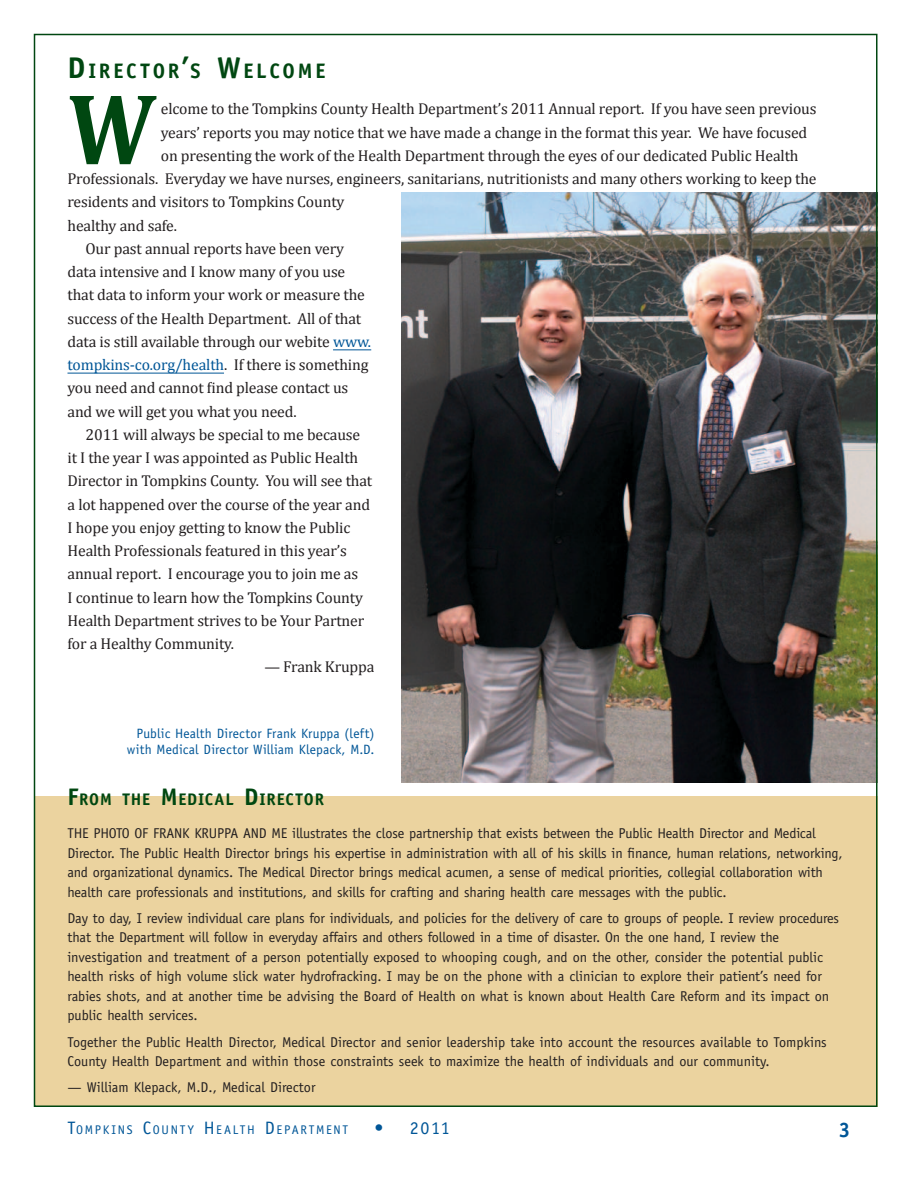
<style>
.page{position:relative;width:918px;height:1188px;background:#fff}
.page>*{position:absolute;margin:0;border:0;box-sizing:border-box;transform-origin:0 0}
.t1{font:700 101.85px "Cambria";color:#004711;scale:.9 1}
.t2{font:700 21px "Officina Sans";letter-spacing:.13em;color:#004711}
.t3{font:700 21px "Officina Sans";color:#005697}
.t4{font:18px "Officina Sans";color:#005697}
.t5{font:700 16.8px "Officina Sans";letter-spacing:.045em;color:#004711}
.t6{font:15.75px "Cambria";letter-spacing:-.01em;color:#231f20}
.t7{font:15.75px "Cambria";letter-spacing:-.01em;color:#005697}
.t8{font:14.25px/19.5px "Officina Sans";letter-spacing:-.01em;color:#231f20}
.t9{font:13.5px/16.2px "Officina Sans";letter-spacing:.015em;color:#005697;text-align:right}
.t10{font:12.6px "Officina Sans";letter-spacing:.135em;color:#005697}
.s1{font-size:30px}
.s2{color:#005697}
.s3{color:#231f20}
.s4{font-size:24px}
.s5{font-size:18px}
</style>
<div class="page">
<div style="left:34px;top:796px;width:844px;height:311px;background:#ebd39f"></div>
<hr style="left:333px;top:349px;width:38px;height:1px;background:#005697">
<hr style="left:68px;top:373px;width:156px;height:1px;background:#005697">
<img style="left:402px;top:193px;width:473px;height:590px">
<h2 class="t2" style="left:68px;top:57px;width:259px"><span class="s1">D</span>IREC TOR<span class="s1">’</span>S <span class="s1">W</span>ELCOME</h2>
<h1 class="t1" style="left:66px;top:67px;width:99px">W</h1>
<p class="t6" style="left:161px;top:100px;width:657px">elcome to the Tompkins County Health Department’s 2011 Annual report. If you have seen previous</p>
<p class="t6" style="left:161px;top:123px;width:648px">years’ reports you may notice that we have made a change in the format this year. We have focused</p>
<p class="t6" style="left:161px;top:146px;width:639px">on presenting the work of the Health Department through the eyes of our dedicated Public Health</p>
<p class="t6" style="left:68px;top:169px;width:751px">Professionals. Everyday we have nurses, engineers, sanitarians, nutritionists and many others working to keep the</p>
<p class="t6" style="left:68px;top:193px;width:278px">residents and visitors to Tompkins County</p>
<p class="t6" style="left:68px;top:216px;width:111px">healthy and safe.</p>
<p class="t6" style="left:86px;top:239px;width:260px">Our past annual reports have been very</p>
<p class="t6" style="left:68px;top:262px;width:279px">data intensive and I know many of you use</p>
<p class="t6" style="left:68px;top:286px;width:299px">that data to inform your work or measure the</p>
<p class="t6" style="left:68px;top:309px;width:295px">success of the Health Department. All of that</p>
<p class="t6" style="left:68px;top:332px;width:305px">data is still available through our webite <span class="s2">www.</span></p>
<p class="t7" style="left:68px;top:355px;width:303px">tompkins-co.org/health<span class="s3">. If there is something</span></p>
<p class="t6" style="left:68px;top:379px;width:282px">you need and cannot find please contact us</p>
<p class="t6" style="left:68px;top:402px;width:231px">and we will get you what you need.</p>
<p class="t6" style="left:86px;top:425px;width:276px">2011 will always be special to me because</p>
<p class="t6" style="left:68px;top:448px;width:292px">it I the year I was appointed as Public Health</p>
<p class="t6" style="left:68px;top:472px;width:306px">Director in Tompkins County. You will see that</p>
<p class="t6" style="left:68px;top:495px;width:304px">a lot happened over the course of the year and</p>
<p class="t6" style="left:68px;top:518px;width:284px">I hope you enjoy getting to know the Public</p>
<p class="t6" style="left:68px;top:541px;width:281px">Health Professionals featured in this year’s</p>
<p class="t6" style="left:68px;top:565px;width:292px">annual report. I encourage you to join me as</p>
<p class="t6" style="left:68px;top:588px;width:297px">I continue to learn how the Tompkins County</p>
<p class="t6" style="left:68px;top:611px;width:298px">Health Department strives to be Your Partner</p>
<p class="t6" style="left:68px;top:634px;width:168px">for a Healthy Community.</p>
<p class="t6" style="left:264px;top:658px;width:112px">— Frank Kruppa</p>
<p class="t9" style="left:127px;top:725px;width:249px">Public Health Director Frank Kruppa (left) with Medical Director William Klepack, M.D.</p>
<p class="t5" style="left:68px;top:789px;width:258px"><span class="s4">F</span>ROM TH E <span class="s4">M</span> EDICAL <span class="s4">D</span>IRECTOR</p>
<p class="t8" style="left:68px;top:824px;width:34px">The photo</p>
<p class="t8" style="left:135px;top:824px;width:91px">of Frank Kruppa</p>
<p class="t8" style="left:68px;top:824px;width:777px;text-indent:176px">and me illustrates the close partnership that exists between the Public Health Director and Medical Director. The Public Health Director brings his expertise in administration with all of his skills in finance, human relations, networking, and organizational dynamics. The Medical Director brings medical acumen, a sense of medical priorities, collegial collaboration with health care professionals and institutions, and skills for crafting and sharing health care messages with the public.</p>
<p class="t8" style="left:68px;top:908px;width:773px">Day to day, I review individual care plans for individuals, and policies for the delivery of care to groups of people. I review procedures that the Department will follow in everyday affairs and others followed in a time of disaster. On the one hand, I review the investigation and treatment of a person potentially exposed to whooping cough, and on the other, consider the potential public health risks of high volume slick water hydrofracking. I may be on the phone with a clinician to explore their patient’s need for rabies shots, and at another time be advising the Board of Health on what is known about Health Care Reform and its impact on public health services.</p>
<p class="t8" style="left:68px;top:1032px;width:761px">Together the Public Health Director, Medical Director and senior leadership take into account the resources available to Tompkins<br>County Health Department and within those constraints seek to maximize the health of individuals and our community.</p>
<p class="t8" style="left:68px;top:1078px;width:250px">— William Klepack, M. D. , Medical Director</p>
<p class="t10" style="left:68px;top:1122px;width:280px"><span class="s5">T</span>OMPKINS <span class="s5">C</span>OUNT Y <span class="s5">H</span>EALTH <span class="s5">D</span>EPARTMENT</p>
<p class="t4" style="left:375px;top:1117px;width:77px">• 2011</p>
<h2 class="t3" style="left:839px;top:1117px;width:13px">3</h2>
</div>
